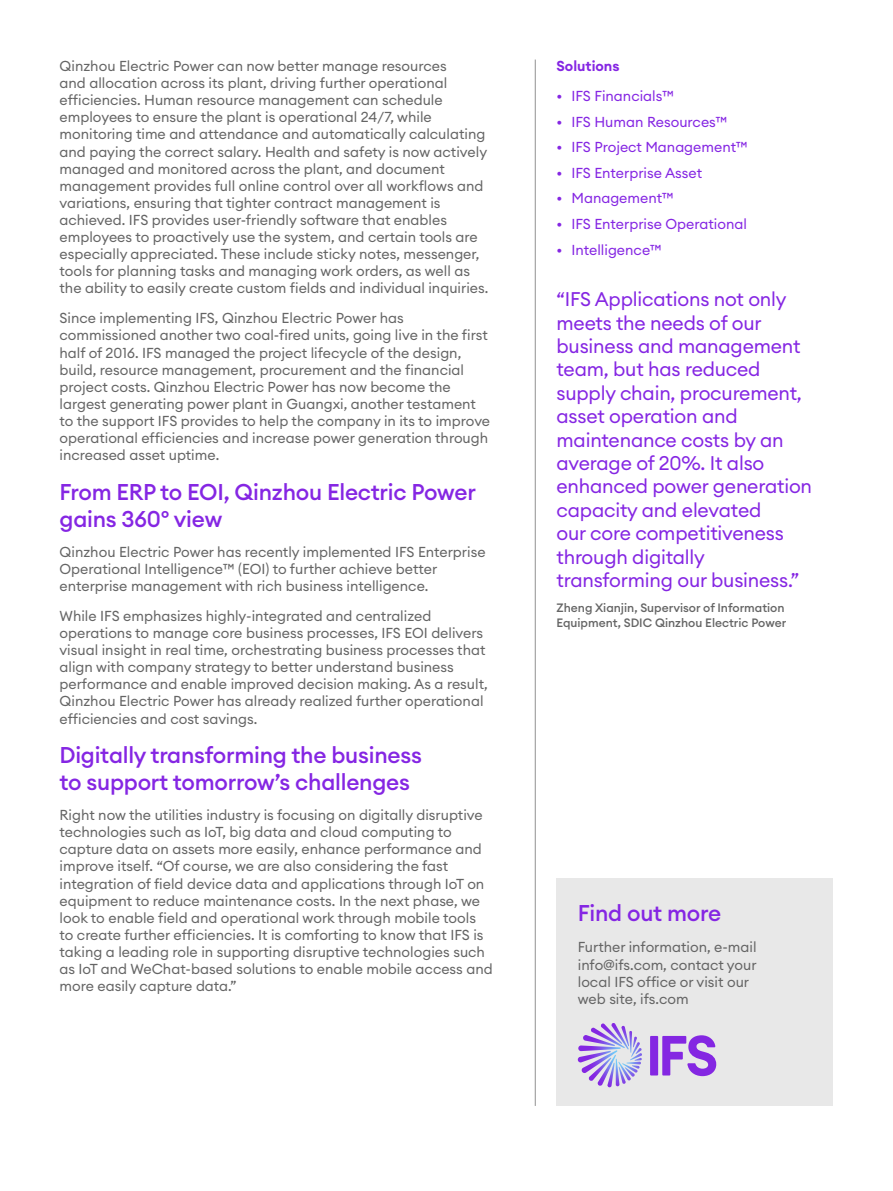
<style>
.page{position:relative;width:893px;height:1191px;background:#fff}
.page>*{position:absolute;margin:0;border:0;box-sizing:border-box;transform-origin:0 0}
.copy{font:500 22.5px/27px "Euclid Circular A";letter-spacing:-.01em;color:#8526e3}
.intro_copy_white{font:500 22.5px "Euclid Circular A";letter-spacing:-.01em;color:#8526e3}
.Quote_or_pullout{font:19.5px/23.4px "Euclid Circular A";letter-spacing:-.01em;color:#8526e3}
.copy-2{font:14.25px/17.1px "Euclid Circular A";color:#656565}
.t1{font:14.25px "Euclid Circular A";color:#8526e3}
.Bullet_list_header_p{font:600 14.25px "Euclid Circular A";color:#8526e3}
.Caption_copy{font:500 12px/14.4px "Euclid Circular A";color:#656565}
</style>
<div class="page">
<hr style="left:535px;top:60px;width:1px;height:1046px;background:#919191">
<div style="left:556px;top:878px;width:277px;height:228px;background:#e8e8e8"></div>
<svg style="left:650px;top:1035px;width:66px;height:41px"></svg>
<svg style="left:578px;top:1023px;width:64px;height:63px"></svg>
<p class="copy-2" style="left:60px;top:57px;width:430px">Qinzhou Electric Power can now better manage resources<br>and allocation across its plant, driving further operational efficiencies. Human resource management can schedule employees to ensure the plant is operational 24/7, while monitoring time and attendance and automatically calculating and paying the correct salary. Health and safety is now actively managed and monitored across the plant, and document management provides full online control over all workflows and variations, ensuring that tighter contract management is achieved. IFS provides user-friendly software that enables employees to proactively use the system, and certain tools are especially appreciated. These include sticky notes, messenger, tools for planning tasks and managing work orders, as well as the ability to easily create custom fields and individual inquiries.</p>
<p class="copy-2" style="left:60px;top:309px;width:432px">Since implementing IFS, Qinzhou Electric Power has commissioned another two coal-fired units, going live in the first half of 2016. IFS managed the project lifecycle of the design, build, resource management, procurement and the financial project costs. Qinzhou Electric Power has now become the largest generating power plant in Guangxi, another testament to the support IFS provides to help the company in its to improve operational efficiencies and increase power generation through increased asset uptime.</p>
<p class="copy" style="left:60px;top:478px;width:418px">From ERP to EOI, Qinzhou Electric Power gains 360º view</p>
<p class="copy-2" style="left:60px;top:543px;width:428px">Qinzhou Electric Power has recently implemented IFS Enterprise<br>Operational Intelligence™ (EOI) to further achieve better enterprise management with rich business intelligence.</p>
<p class="copy-2" style="left:60px;top:607px;width:430px">While IFS emphasizes highly-integrated and centralized operations to manage core business processes, IFS EOI delivers visual insight in real time, orchestrating business processes that align with company strategy to better understand business performance and enable improved decision making. As a result, Qinzhou Electric Power has already realized further operational efficiencies and cost savings.</p>
<p class="copy" style="left:60px;top:741px;width:364px">Digitally transforming the business to support tomorrow’s challenges</p>
<p class="copy-2" style="left:60px;top:806px;width:435px">Right now the utilities industry is focusing on digitally disruptive technologies such as IoT, big data and cloud computing to capture data on assets more easily, enhance performance and improve itself. “Of course, we are also considering the fast integration of field device data and applications through IoT on equipment to reduce maintenance costs. In the next phase, we look to enable field and operational work through mobile tools to create further efficiencies. It is comforting to know that IFS is taking a leading role in supporting disruptive technologies such as IoT and WeChat-based solutions to enable mobile access and more easily capture data.”</p>
<p class="Bullet_list_header_p" style="left:556px;top:57px;width:65px">Solutions</p>
<p class="t1" style="left:556px;top:87px;width:119px">• IFS Financials™</p>
<p class="t1" style="left:556px;top:112px;width:172px">• IFS Human Resources™</p>
<p class="t1" style="left:556px;top:138px;width:193px">• IFS Project Management™</p>
<p class="t1" style="left:556px;top:163px;width:147px">• IFS Enterprise Asset</p>
<p class="t1" style="left:556px;top:189px;width:119px">• Management™</p>
<p class="t1" style="left:556px;top:215px;width:192px">• IFS Enterprise Operational</p>
<p class="t1" style="left:556px;top:240px;width:107px">• Intelligence™</p>
<p class="Quote_or_pullout" style="left:556px;top:287px;width:257px">“IFS Applications not only meets the needs of our business and management team, but has reduced supply chain, procurement, asset operation and maintenance costs by an average of 20%. It also enhanced power generation capacity and elevated<br>our core competitiveness through digitally transforming our business.”</p>
<p class="Caption_copy" style="left:556px;top:600px;width:231px">Zheng Xianjin, Supervisor of Information<br>Equipment, SDIC Qinzhou Electric Power</p>
<p class="intro_copy_white" style="left:578px;top:898px;width:145px">Find out more</p>
<p class="copy-2" style="left:578px;top:938px;width:180px">Further information, e-mail info@ifs.com, contact your local IFS office or visit our web site, ifs.com</p>
</div>
